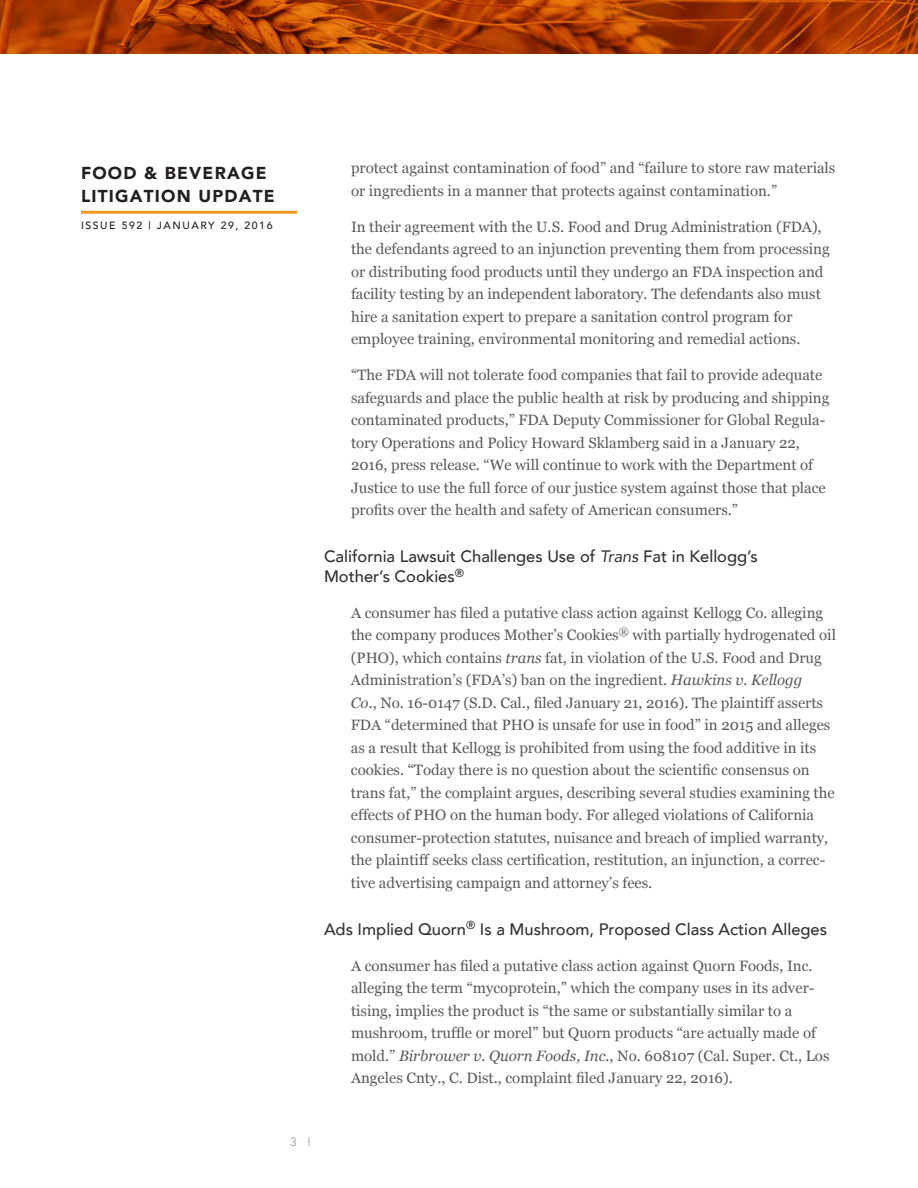
<style>
.page{position:relative;width:918px;height:1188px;background:#fff}
.page>*{position:absolute;margin:0;border:0;box-sizing:border-box;transform-origin:0 0}
.t1{font:900 17.25px/22.5px "Avenir";letter-spacing:.07em;color:#231f20}
.t2{font:500 16.5px/19.8px "Avenir";color:#333132}
.t3{font:15px/22.5px "Georgia";color:#58595b}
.t4{font:12px "Avenir";color:#939598}
.t5{font:500 10.5px "Avenir";letter-spacing:.15em;color:#231f20}
.s1{font-weight:400;font-style:italic}
.s2{font-style:italic}
</style>
<div class="page">
<hr style="left:81px;top:211px;width:216px;height:3px;background:#f8971d">
<svg style="left:0;top:0;width:918px;height:54px"></svg>
<p class="t1" style="left:81px;top:162px;width:195px">FOOD &amp; BEVERAGE<br>LITIGATION UPDATE</p>
<p class="t5" style="left:81px;top:216px;width:193px">ISSUE 592 | JANUARY 29, 2016</p>
<p class="t3" style="left:351px;top:157px;width:486px">protect against contamination of food” and “failure to store raw materials or ingredients in a manner that protects against contamination.”</p>
<p class="t3" style="left:351px;top:216px;width:480px">In their agreement with the U.S. Food and Drug Administration (FDA), the defendants agreed to an injunction preventing them from processing or distributing food products until they undergo an FDA inspection and facility testing by an independent laboratory. The defendants also must hire a sanitation expert to prepare a sanitation control program for employee training, environmental monitoring and remedial actions.</p>
<p class="t3" style="left:351px;top:364px;width:480px">“The FDA will not tolerate food companies that fail to provide adequate safeguards and place the public health at risk by producing and shipping contaminated products,” FDA Deputy Commissioner for Global Regula&shy;tory Operations and Policy Howard Sklamberg said in a January 22, 2016, press release. “We will continue to work with the Department of Justice to use the full force of our justice system against those that place profits over the health and safety of American consumers.”</p>
<p class="t2" style="left:324px;top:546px;width:435px">California Lawsuit Challenges Use of <span class="s1">Trans</span> Fat in Kellogg’s<br>Mother’s Cookies<sup>®</sup></p>
<p class="t3" style="left:351px;top:602px;width:486px">A consumer has filed a putative class action against Kellogg Co. alleging the company produces Mother’s Cookies<sup>®</sup> with partially hydrogenated oil (PHO), which contains <span class="s2">trans</span> fat, in violation of the U.S. Food and Drug Administration’s (FDA’s) ban on the ingredient. <span class="s2">Hawkins v. Kellogg<br>Co.</span>, No. 16-0147 (S.D. Cal., filed January 21, 2016). The plaintiff asserts FDA “determined that PHO is unsafe for use in food” in 2015 and alleges as a result that Kellogg is prohibited from using the food additive in its cookies. “Today there is no question about the scientific consensus on trans fat,” the complaint argues, describing several studies examining the effects of PHO on the human body. For alleged violations of California consumer-protection statutes, nuisance and breach of implied warranty, the plaintiff seeks class certification, restitution, an injunction, a correc&shy;tive advertising campaign and attorney’s fees.</p>
<p class="t2" style="left:324px;top:918px;width:505px">Ads Implied Quorn<sup>®</sup> Is a Mushroom, Proposed Class Action Alleges</p>
<p class="t3" style="left:351px;top:955px;width:480px">A consumer has filed a putative class action against Quorn Foods, Inc. alleging the term “mycoprotein,” which the company uses in its adver&shy;tising, implies the product is “the same or substantially similar to a mushroom, truffle or morel” but Quorn products “are actually made of mold.” <span class="s2">Birbrower v. Quorn Foods, Inc.</span>, No. 608107 (Cal. Super. Ct., Los Angeles Cnty., C. Dist., complaint filed January 22, 2016).</p>
<p class="t4" style="left:290px;top:1135px;width:22px">3 |</p>
</div>
